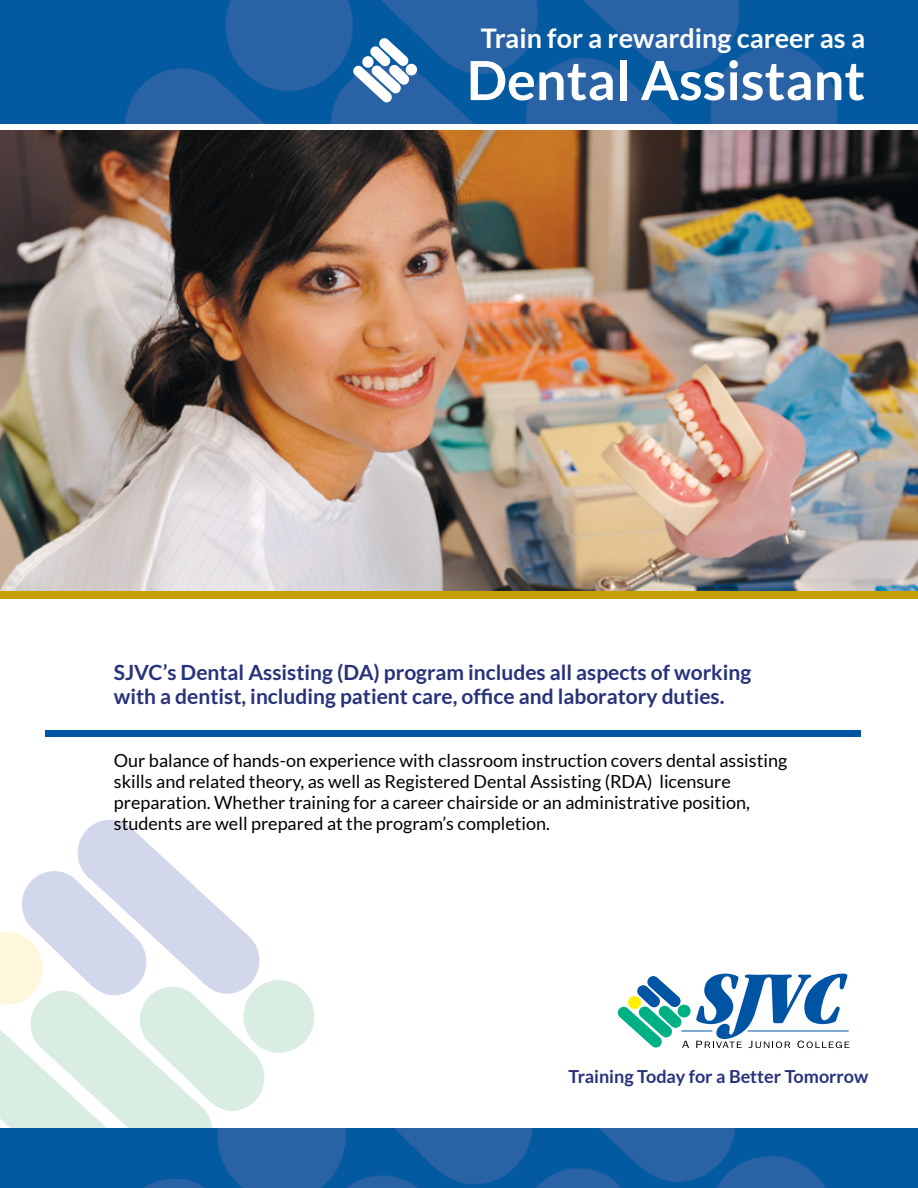
<style>
.page{position:relative;width:918px;height:1188px;background:#fff}
.page>*{position:absolute;margin:0;border:0;box-sizing:border-box;transform-origin:0 0}
.t1{font:700 54px "Lato";color:#fff}
.t2{font:700 27px "Lato";color:#fff}
.t3{font:700 21px "Lato";color:#27327b}
.t4{font:18px/21px "Lato";color:#000}
.t5{font:700 18px "Lato";color:#27327b}
</style>
<div class="page">
<svg style="left:0;top:820px;width:264px;height:308px"></svg>
<div style="left:243px;top:980px;width:71px;height:73px;background:#daede3;border-radius:50%"></div>
<img style="left:0;top:131px;width:918px;height:460px">
<svg style="left:678px;top:1005px;width:13px;height:13px"></svg>
<hr style="left:681px;top:1031px;width:31px;height:1px;background:#0054a4">
<svg style="left:618px;top:976px;width:71px;height:72px"></svg>
<svg style="left:696px;top:974px;width:154px;height:74px"></svg>
<img style="left:0;top:1128px;width:918px;height:60px">
<div style="left:0;top:591px;width:918px;height:7px;background:#c4a006"></div>
<img style="left:0;top:0;width:918px;height:123px">
<svg style="left:353px;top:38px;width:56px;height:64px"></svg>
<div style="left:362px;top:56px;width:12px;height:12px;background:#fff;border-radius:50%"></div>
<div style="left:406px;top:64px;width:11px;height:11px;background:#fff;border-radius:50%"></div>
<div style="left:45px;top:730px;width:816px;height:7px;background:#0054a4"></div>
<p class="t2" style="left:481px;top:23px;width:386px">Train for a rewarding career as a</p>
<p class="t1" style="left:467px;top:50px;width:400px">Dental Assistant</p>
<p class="t3" style="left:114px;top:660px;width:639px">SJVC’s Dental Assisting (DA) program includes all aspects of working</p>
<p class="t3" style="left:114px;top:684px;width:612px">with a dentist, including patient care, office and laboratory duties.</p>
<p class="t4" style="left:114px;top:750px;width:675px">Our balance of hands-on experience with classroom instruction covers dental assisting skills and related theory, as well as Registered Dental Assisting (RDA) licensure preparation. Whether training for a career chairside or an administrative position,</p>
<p class="t4" style="left:114px;top:813px;width:438px">students are well prepared at the program’s completion.</p>
<p class="t5" style="left:568px;top:1066px;width:301px">Training Today for a Better Tomorrow</p>
</div>
